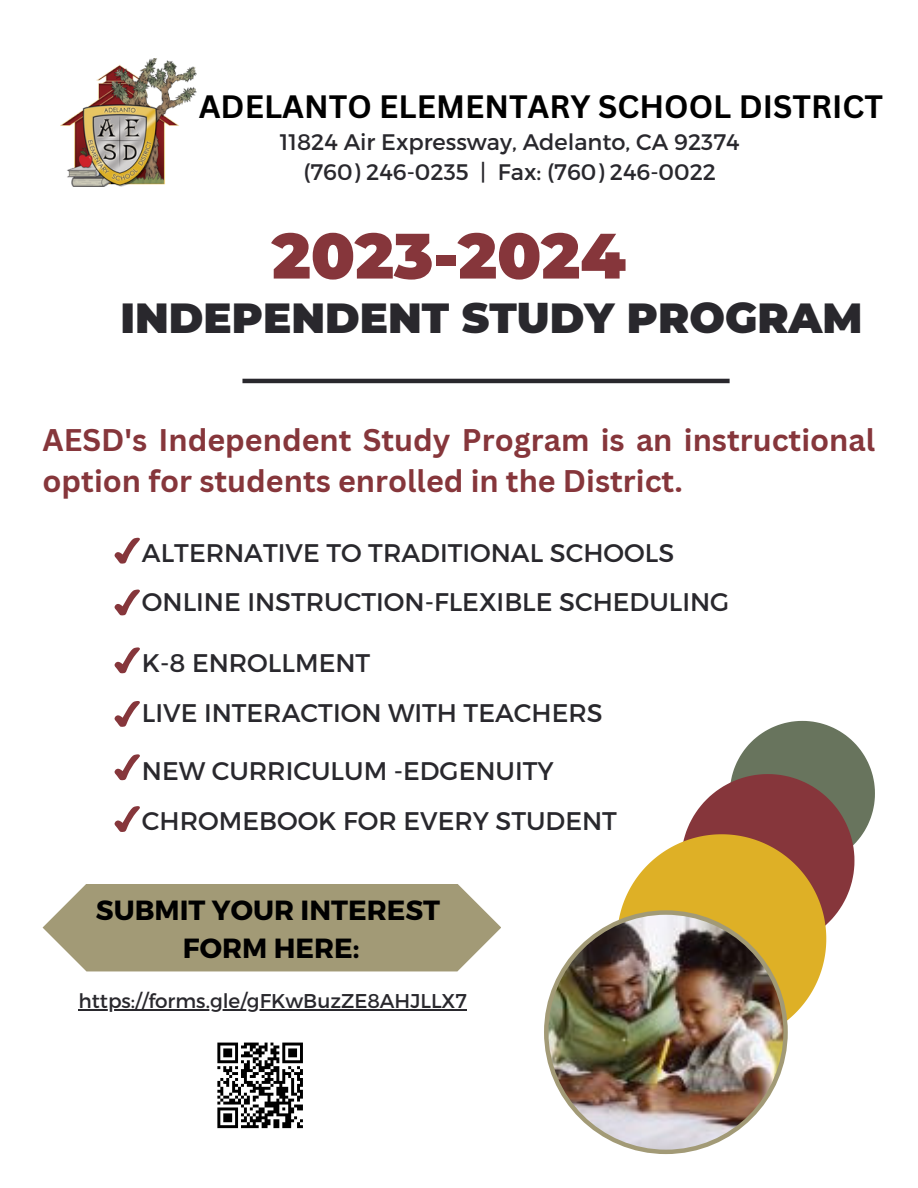
<style>
.page{position:relative;width:918px;height:1188px;background:#fff}
.page>*{position:absolute;margin:0;border:0;box-sizing:border-box;transform-origin:0 0}
.t1{font:900 63.9px "Montserrat";color:#86363b}
.t2{font:900 42px "Montserrat";color:#29282d}
.t3{font:700 31.5px "Canva Sans";color:#000}
.t4{font:700 30.45px/41.7px "Canva Sans";color:#86363b}
.t5{font:700 27.75px "Montserrat";color:#000}
.t6{font:25.5px "Montserrat";color:#29282d}
.t7{font:22.5px "Montserrat";color:#29282d}
.t8{font:19.95px "Montserrat";color:#29282d}
</style>
<div class="page">
<svg style="left:114px;top:589px;width:26px;height:27px"></svg>
<svg style="left:114px;top:647px;width:26px;height:27px"></svg>
<svg style="left:114px;top:754px;width:26px;height:27px"></svg>
<svg style="left:43px;top:884px;width:458px;height:87px;background:#aaa382"></svg>
<hr style="left:242px;top:379px;width:488px;height:4px;background:#29282d">
<img style="left:60px;top:58px;width:136px;height:129px">
<svg style="left:114px;top:806px;width:26px;height:26px"></svg>
<svg style="left:114px;top:537px;width:26px;height:27px"></svg>
<svg style="left:114px;top:701px;width:26px;height:26px"></svg>
<hr style="left:78px;top:1009px;width:389px;height:2px;background:#29282d">
<svg style="left:217px;top:1042px;width:86px;height:87px"></svg>
<svg style="left:685px;top:721px;width:190px;height:225px"></svg>
<svg style="left:621px;top:834px;width:205px;height:186px;background:#d7ac47"></svg>
<img style="left:544px;top:910px;width:244px;height:244px">
<p class="t3" style="left:199px;top:84px;width:686px">ADELANTO ELEMENTARY SCHOOL DISTRICT</p>
<p class="t7" style="left:280px;top:127px;width:461px">11824 Air Expressway, Adelanto, CA 92374</p>
<p class="t7" style="left:303px;top:157px;width:414px">(760) 246-0235 | Fax: (760) 246-0022</p>
<p class="t1" style="left:272px;top:217px;width:355px">2023-2024</p>
<p class="t2" style="left:120px;top:293px;width:744px">INDEPENDENT STUDY PROGRAM</p>
<p class="t4" style="left:43px;top:418px;width:834px">AESD's Independent Study Program is an instructional option for students enrolled in the District.</p>
<p class="t6" style="left:142px;top:536px;width:534px">ALTERNATIVE TO TRADITIONAL SCHOOLS</p>
<p class="t6" style="left:142px;top:585px;width:589px">ONLINE INSTRUCTION-FLEXIBLE SCHEDULING</p>
<p class="t6" style="left:142px;top:646px;width:230px">K-8 ENROLLMENT</p>
<p class="t6" style="left:142px;top:697px;width:462px">LIVE INTERACTION WITH TEACHERS</p>
<p class="t6" style="left:142px;top:754px;width:413px">NEW CURRICULUM -EDGENUITY</p>
<p class="t6" style="left:142px;top:805px;width:477px">CHROMEBOOK FOR EVERY STUDENT</p>
<p class="t5" style="left:96px;top:892px;width:346px">SUBMIT YOUR INTEREST</p>
<p class="t5" style="left:183px;top:930px;width:178px">FORM HERE:</p>
<p class="t8" style="left:78px;top:988px;width:390px">https://forms.gle/gFKwBuzZE8AHJLLX7</p>
</div>
